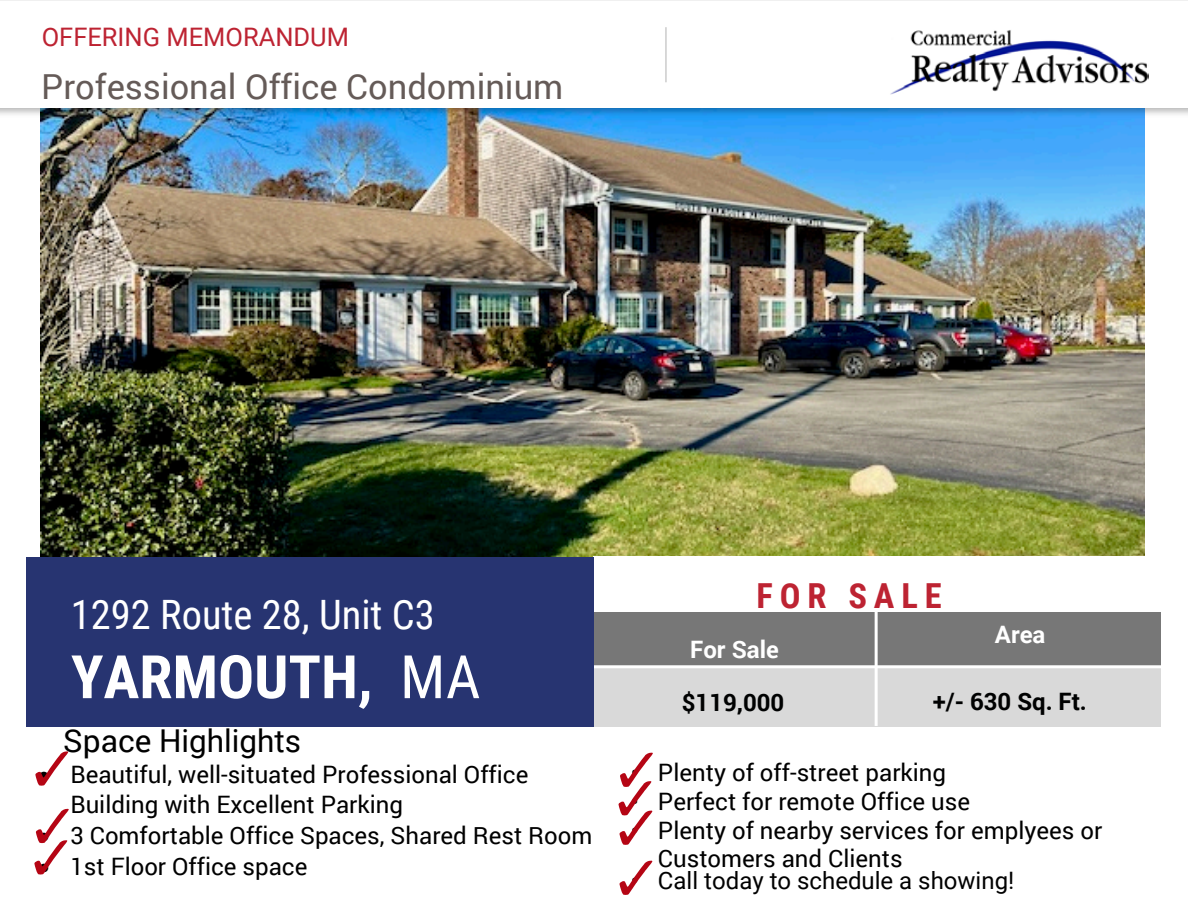
<style>
.page{position:relative;width:1188px;height:918px;background:#fff}
.page>*{position:absolute;margin:0;border:0;box-sizing:border-box;transform-origin:0 0}
.t1{font:700 60px "Roboto Condensed";color:#fff}
.t2{font:40.5px "Roboto Condensed";color:#fff}
.t3{font:34.5px "Roboto";color:#655b58}
.t4{font:700 34.5px "Roboto Condensed";letter-spacing:.2em;color:#bd2332}
.t5{font:31.5px "Roboto";color:#000}
.t6{font:25.5px "Roboto";color:#bd2332}
.t7{font:24px/30.3px "Roboto";color:#000}
.t8{font:700 24px "Roboto";color:#000101}
.t9{font:700 24px "Roboto";color:#fff}
.s1{font-weight:400}
</style>
<div class="page">
<img style="left:40px;top:118px;width:1105px;height:439px">
<div style="left:594px;top:665px;width:567px;height:61px;background:#d9d9d9"></div>
<div style="left:593px;top:568px;width:568px;height:97px;background:#777"></div>
<div style="left:593px;top:557px;width:570px;height:55px;background:#fff"></div>
<div style="left:0;top:0;width:1188px;height:118px;background:#000;opacity:.3"></div>
<div style="left:0;top:1px;width:1188px;height:106px;background:#fff"></div>
<img style="left:890px;top:30px;width:258px;height:65px">
<hr style="left:665px;top:27px;width:2px;height:55px;background:#ccc">
<hr style="left:875px;top:563px;width:2px;height:163px;background:#fff">
<hr style="left:563px;top:665px;width:620px;height:3px;background:#fff">
<div style="left:26px;top:557px;width:567px;height:169px;background:#273471"></div>
<svg style="left:618px;top:753px;width:35px;height:92px"></svg>
<svg style="left:619px;top:861px;width:34px;height:34px"></svg>
<svg style="left:34px;top:809px;width:35px;height:66px"></svg>
<svg style="left:35px;top:751px;width:34px;height:35px"></svg>
<p class="t6" style="left:42px;top:19px;width:309px">OFFERING MEMORANDUM</p>
<h3 class="t3" style="left:41px;top:63px;width:524px">Professional Office Condominium</h3>
<h2 class="t2" style="left:71px;top:586px;width:365px">1292 Route 28, Unit C3</h2>
<h1 class="t1" style="left:71px;top:635px;width:411px">YARMOUTH, <span class="s1">MA</span></h1>
<h3 class="t5" style="left:63px;top:719px;width:240px">Space Highlights</h3>
<p class="t7" style="left:70px;top:758px;width:460px;text-indent:-32px">• Beautiful, well-situated Professional Office<br>Building with Excellent Parking</p>
<p class="t7" style="left:38px;top:820px;width:556px">• 3 Comfortable Office Spaces, Shared Rest Room</p>
<p class="t7" style="left:38px;top:850px;width:271px">• 1st Floor Office space</p>
<h3 class="t4" style="left:757px;top:572px;width:187px">FOR SALE</h3>
<p class="t9" style="left:690px;top:632px;width:90px">For Sale</p>
<p class="t9" style="left:995px;top:618px;width:52px">Area</p>
<p class="t8" style="left:682px;top:686px;width:104px">$119,000</p>
<p class="t8" style="left:933px;top:685px;width:156px">+/- 630 Sq. Ft.</p>
<p class="t7" style="left:631px;top:757px;width:323px">• Plenty of off-street parking.</p>
<p class="t7" style="left:631px;top:786px;width:341px">• Perfect for remote Office use</p>
<p class="t7" style="left:658px;top:815px;width:446px;line-height:28.5px;text-indent:-27px">• Plenty of nearby services for emplyees or<br>Customers and Clients</p>
<p class="t7" style="left:631px;top:865px;width:385px">• Call today to schedule a showing!</p>
</div>
